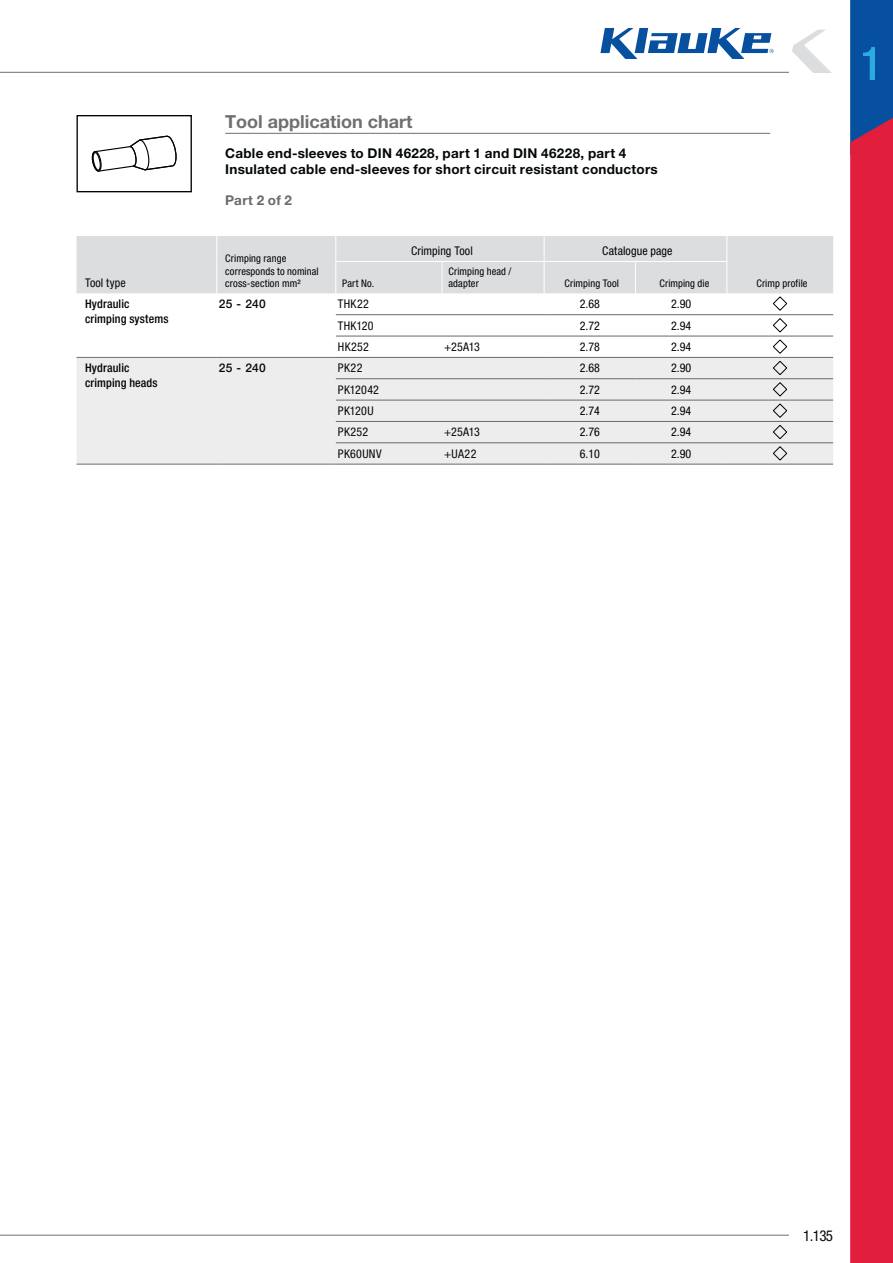
<style>
.page{position:relative;width:893px;height:1263px;background:#fff}
.page>*{position:absolute;margin:0;border:0;box-sizing:border-box;transform-origin:0 0}
.t1{font:700 18px "Helvetica Neue LT Pro";color:#6d6f71}
.t2{font:condensed 15px "Helvetica Neue LT Pro";color:#040809}
.t3{font:700 13.5px/15.5px "Helvetica Neue LT Pro";letter-spacing:.02em;color:#040809}
.t4{font:700 13.5px "Helvetica Neue LT Pro";letter-spacing:.015em;color:#6a6a6b}
.t5{font:condensed 12px "Helvetica Neue LT Pro";letter-spacing:.015em;color:#040809}
.t6{font:condensed 12px "Helvetica Neue LT Pro";color:#010202}
.t7{font:500 condensed 12px/14.4px "Helvetica Neue LT Pro";letter-spacing:.01em;color:#010202}
.t8{font:500 12px "Helvetica Neue LT Pro";letter-spacing:.01em;color:#040809}
.t9{font:condensed 10.5px/12.5px "Helvetica Neue LT Pro";letter-spacing:.015em;color:#010202}
</style>
<div class="page">
<div style="left:77px;top:115px;width:115px;height:77px;border:1px solid #010202"></div>
<svg style="left:91px;top:135px;width:86px;height:37px"></svg>
<hr style="left:225px;top:133px;width:545px;height:1px;background:#6d6f71">
<div style="left:77px;top:358px;width:756px;height:106px;background:#eeedee"></div>
<hr style="left:77px;top:464px;width:140px;height:1px;background:#6d6f71">
<hr style="left:77px;top:357px;width:140px;height:1px;background:#6d6f71">
<hr style="left:336px;top:314px;width:208px;height:1px;background:#6a6a6b">
<hr style="left:544px;top:314px;width:289px;height:1px;background:#6a6a6b">
<hr style="left:336px;top:336px;width:208px;height:1px;background:#6a6a6b">
<hr style="left:544px;top:336px;width:289px;height:1px;background:#6a6a6b">
<hr style="left:336px;top:357px;width:208px;height:1px;background:#6a6a6b">
<hr style="left:544px;top:357px;width:289px;height:1px;background:#6a6a6b">
<hr style="left:635px;top:378px;width:92px;height:1px;background:#6a6a6b">
<hr style="left:336px;top:400px;width:208px;height:1px;background:#6a6a6b">
<hr style="left:544px;top:400px;width:289px;height:1px;background:#6a6a6b">
<hr style="left:336px;top:421px;width:208px;height:1px;background:#6a6a6b">
<hr style="left:544px;top:421px;width:289px;height:1px;background:#6a6a6b">
<hr style="left:336px;top:442px;width:208px;height:1px;background:#6a6a6b">
<hr style="left:544px;top:442px;width:289px;height:1px;background:#6a6a6b">
<hr style="left:635px;top:464px;width:92px;height:1px;background:#6a6a6b">
<hr style="left:336px;top:378px;width:208px;height:1px;background:#6a6a6b">
<hr style="left:544px;top:378px;width:91px;height:1px;background:#6a6a6b">
<hr style="left:727px;top:378px;width:106px;height:1px;background:#6a6a6b">
<hr style="left:336px;top:464px;width:208px;height:1px;background:#6a6a6b">
<hr style="left:544px;top:464px;width:91px;height:1px;background:#6a6a6b">
<hr style="left:727px;top:464px;width:106px;height:1px;background:#6a6a6b">
<hr style="left:217px;top:357px;width:119px;height:1px;background:#6d6f71">
<hr style="left:217px;top:464px;width:119px;height:1px;background:#6d6f71">
<svg style="left:77px;top:236px;width:756px;height:75px"></svg>
<svg style="left:773px;top:318px;width:14px;height:15px"></svg>
<svg style="left:773px;top:339px;width:14px;height:15px"></svg>
<svg style="left:772px;top:360px;width:15px;height:16px"></svg>
<svg style="left:772px;top:382px;width:15px;height:15px"></svg>
<svg style="left:772px;top:403px;width:15px;height:15px"></svg>
<svg style="left:772px;top:424px;width:15px;height:16px"></svg>
<svg style="left:772px;top:446px;width:15px;height:15px"></svg>
<svg style="left:792px;top:30px;width:40px;height:43px"></svg>
<hr style="left:0;top:72px;width:789px;height:1px;background:#6d6f71">
<hr style="left:0;top:1235px;width:789px;height:1px;background:#6d6f71">
<svg style="left:600px;top:28px;width:174px;height:31px"></svg>
<div style="left:850px;top:0;width:43px;height:111px;background:#06509f"></div>
<div style="left:850px;top:111px;width:43px;height:1152px;background:#e21e3d"></div>
<p class="t5" style="left:85px;top:278px;width:42px">Tool type</p>
<h1 class="t1" style="left:225px;top:111px;width:189px">Tool application chart</h1>
<p class="t3" style="left:225px;top:146px;width:434px">Cable end-sleeves to DIN 46228, part 1 and DIN 46228, part 4<br>Insulated cable end-sleeves for short circuit resistant conductors</p>
<p class="t4" style="left:225px;top:192px;width:68px">Part 2 of 2</p>
<p class="t9" style="left:225px;top:253px;width:95px">Crimping range corresponds to nominal cross-section mm²</p>
<p class="t5" style="left:411px;top:247px;width:63px">Crimping Tool</p>
<p class="t6" style="left:602px;top:247px;width:72px">Catalogue page</p>
<p class="t9" style="left:448px;top:265px;width:65px">Crimping head / adapter</p>
<p class="t9" style="left:342px;top:278px;width:34px">Part No.</p>
<p class="t9" style="left:756px;top:278px;width:53px">Crimp profile</p>
<p class="t9" style="left:564px;top:278px;width:56px">Crimping Tool</p>
<p class="t9" style="left:659px;top:278px;width:52px">Crimping die</p>
<p class="t7" style="left:85px;top:298px;width:85px">Hydraulic crimping systems</p>
<p class="t8" style="left:219px;top:297px;width:48px">25 - 240</p>
<p class="t5" style="left:338px;top:300px;width:33px">THK22</p>
<p class="t6" style="left:580px;top:300px;width:22px">2.68</p>
<p class="t6" style="left:671px;top:300px;width:22px">2.90</p>
<p class="t5" style="left:338px;top:321px;width:37px">THK120</p>
<p class="t6" style="left:580px;top:321px;width:22px">2.72</p>
<p class="t6" style="left:671px;top:321px;width:22px">2.94</p>
<p class="t5" style="left:338px;top:342px;width:32px">HK252</p>
<p class="t5" style="left:444px;top:342px;width:37px">+25A13</p>
<p class="t6" style="left:580px;top:342px;width:22px">2.78</p>
<p class="t6" style="left:671px;top:342px;width:22px">2.94</p>
<p class="t7" style="left:85px;top:362px;width:74px">Hydraulic crimping heads</p>
<p class="t8" style="left:219px;top:361px;width:48px">25 - 240</p>
<p class="t5" style="left:338px;top:364px;width:26px">PK22</p>
<p class="t6" style="left:580px;top:364px;width:22px">2.68</p>
<p class="t6" style="left:671px;top:364px;width:22px">2.90</p>
<p class="t5" style="left:338px;top:385px;width:43px">PK12042</p>
<p class="t6" style="left:580px;top:385px;width:22px">2.72</p>
<p class="t6" style="left:671px;top:385px;width:22px">2.94</p>
<p class="t5" style="left:338px;top:406px;width:37px">PK120U</p>
<p class="t6" style="left:580px;top:406px;width:22px">2.74</p>
<p class="t6" style="left:671px;top:406px;width:22px">2.94</p>
<p class="t5" style="left:338px;top:428px;width:32px">PK252</p>
<p class="t5" style="left:444px;top:428px;width:37px">+25A13</p>
<p class="t6" style="left:580px;top:428px;width:22px">2.76</p>
<p class="t6" style="left:671px;top:428px;width:22px">2.94</p>
<p class="t5" style="left:338px;top:449px;width:45px">PK60UNV</p>
<p class="t5" style="left:444px;top:449px;width:34px">+UA22</p>
<p class="t6" style="left:580px;top:449px;width:22px">6.10</p>
<p class="t6" style="left:671px;top:449px;width:22px">2.90</p>
<h2 class="t2" style="left:803px;top:1230px;width:31px">1.135</h2>
</div>
